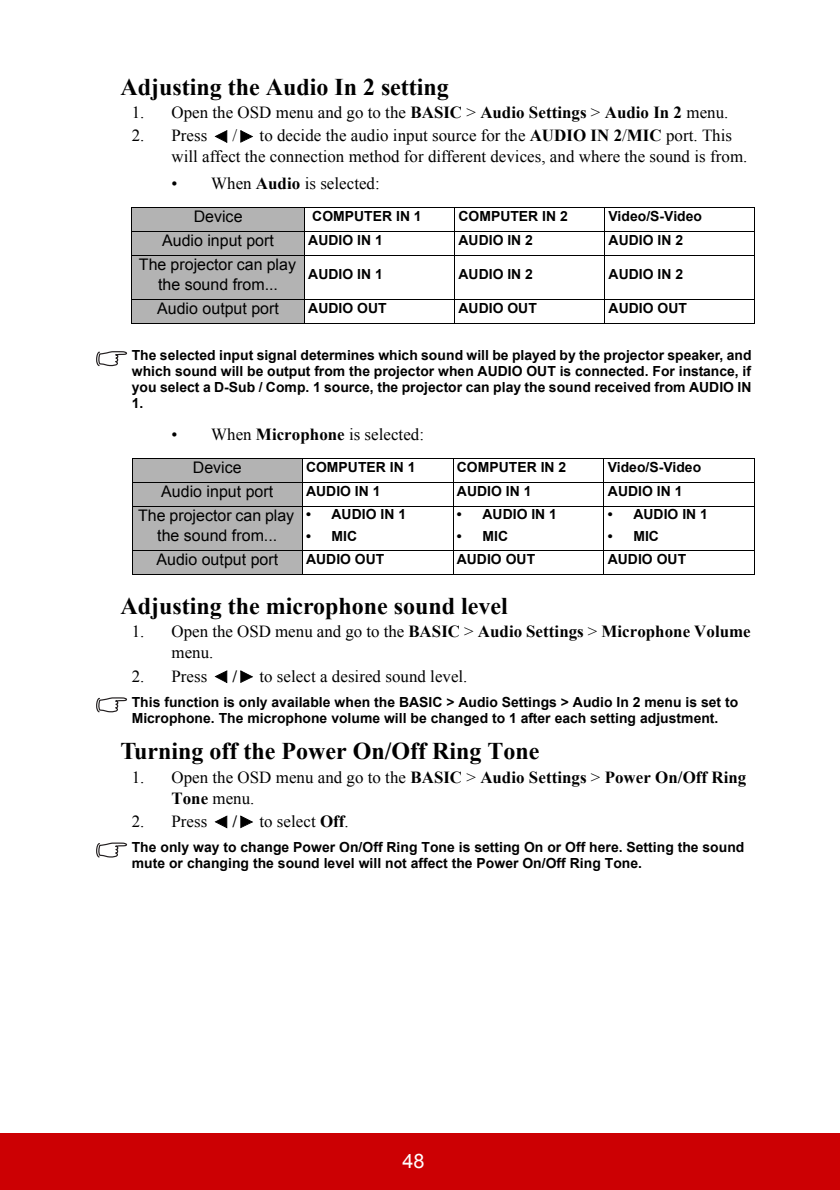
<style>
.page{position:relative;width:840px;height:1190px;background:#fff}
.page>*{position:absolute;margin:0;border:0;box-sizing:border-box;transform-origin:0 0}
.t1{font:700 24px "Times New Roman";color:#000}
.t2{font:20px "Arial";color:#fff}
.t3{font:17px/21px "Times New Roman";letter-spacing:.005em;color:#000}
.t4{font:700 17px/21px "Times New Roman";letter-spacing:.005em;color:#000}
.t5{font:16px/20px "Arial";color:#000;text-align:center}
.t6{font:700 14px/16px "Arial";color:#000}
.s1{font-weight:700}
.s2{font-weight:400}
</style>
<div class="page">
<div style="left:0;top:1133px;width:839px;height:57px;background:#cc0003"></div>
<div style="left:132px;top:207px;width:172px;height:24px;background:#b3b3b3"></div>
<div style="left:132px;top:231px;width:172px;height:24px;background:#b3b3b3"></div>
<div style="left:132px;top:255px;width:172px;height:44px;background:#b3b3b3"></div>
<div style="left:132px;top:299px;width:172px;height:24px;background:#b3b3b3"></div>
<div style="left:133px;top:458px;width:169px;height:24px;background:#b3b3b3"></div>
<div style="left:133px;top:482px;width:169px;height:24px;background:#b3b3b3"></div>
<div style="left:133px;top:506px;width:169px;height:44px;background:#b3b3b3"></div>
<div style="left:133px;top:550px;width:169px;height:24px;background:#b3b3b3"></div>
<hr style="left:132px;top:207px;width:1px;height:116px;background:#000">
<hr style="left:304px;top:207px;width:1px;height:116px;background:#000">
<hr style="left:454px;top:207px;width:1px;height:116px;background:#000">
<hr style="left:604px;top:207px;width:1px;height:116px;background:#000">
<hr style="left:755px;top:207px;width:1px;height:116px;background:#000">
<hr style="left:132px;top:207px;width:623px;height:1px;background:#000">
<hr style="left:132px;top:231px;width:623px;height:1px;background:#000">
<hr style="left:132px;top:255px;width:623px;height:1px;background:#000">
<hr style="left:132px;top:299px;width:623px;height:1px;background:#000">
<hr style="left:132px;top:323px;width:623px;height:1px;background:#000">
<hr style="left:132px;top:458px;width:1px;height:116px;background:#000">
<hr style="left:302px;top:458px;width:1px;height:116px;background:#000">
<hr style="left:453px;top:458px;width:1px;height:116px;background:#000">
<hr style="left:604px;top:458px;width:1px;height:116px;background:#000">
<hr style="left:755px;top:458px;width:1px;height:116px;background:#000">
<hr style="left:132px;top:458px;width:623px;height:1px;background:#000">
<hr style="left:132px;top:482px;width:623px;height:1px;background:#000">
<hr style="left:132px;top:506px;width:623px;height:1px;background:#000">
<hr style="left:132px;top:550px;width:623px;height:1px;background:#000">
<hr style="left:132px;top:574px;width:623px;height:1px;background:#000">
<svg style="left:215px;top:130px;width:12px;height:13px"></svg>
<svg style="left:240px;top:130px;width:13px;height:13px"></svg>
<svg style="left:96px;top:351px;width:31px;height:15px"></svg>
<svg style="left:215px;top:670px;width:12px;height:13px"></svg>
<svg style="left:240px;top:670px;width:13px;height:13px"></svg>
<svg style="left:96px;top:697px;width:31px;height:15px"></svg>
<svg style="left:215px;top:815px;width:12px;height:13px"></svg>
<svg style="left:240px;top:815px;width:13px;height:13px"></svg>
<svg style="left:96px;top:842px;width:31px;height:16px"></svg>
<h1 class="t1" style="left:120px;top:73px;width:330px">Adjusting the Audio In 2 setting</h1>
<p class="t3" style="left:132px;top:102px;width:598px">1. Open the OSD menu and go to the <span class="s1">BASIC</span> &gt; <span class="s1">Audio Settings</span> &gt; <span class="s1">Audio In 2</span> menu.</p>
<p class="t3" style="left:132px;top:125px;width:77px">2. Press</p>
<p class="t3" style="left:233px;top:125px;width:6px">/</p>
<p class="t3" style="left:171px;top:125px;width:577px;text-indent:88px">to decide the audio input source for the <span class="s1">AUDIO IN 2</span>/<span class="s1">MIC</span> port. This will affect the connection method for different devices, and where the sound is from.</p>
<p class="t3" style="left:171px;top:173px;width:210px">• When <span class="s1">Audio</span> is selected:</p>
<p class="t5" style="left:194px;top:206px;width:50px">Device</p>
<p class="t6" style="left:312px;top:209px;width:111px">COMPUTER IN 1</p>
<p class="t6" style="left:458px;top:209px;width:111px">COMPUTER IN 2</p>
<p class="t6" style="left:609px;top:209px;width:95px">Video/S-Video</p>
<p class="t5" style="left:162px;top:230px;width:113px">Audio input port</p>
<p class="t6" style="left:308px;top:233px;width:76px">AUDIO IN 1</p>
<p class="t6" style="left:459px;top:233px;width:76px">AUDIO IN 2</p>
<p class="t6" style="left:609px;top:233px;width:76px">AUDIO IN 2</p>
<p class="t5" style="left:139px;top:254px;width:159px">The projector can play the sound from...</p>
<p class="t6" style="left:308px;top:267px;width:76px">AUDIO IN 1</p>
<p class="t6" style="left:459px;top:267px;width:76px">AUDIO IN 2</p>
<p class="t6" style="left:609px;top:267px;width:76px">AUDIO IN 2</p>
<p class="t5" style="left:157px;top:298px;width:123px">Audio output port</p>
<p class="t6" style="left:308px;top:301px;width:80px">AUDIO OUT</p>
<p class="t6" style="left:459px;top:301px;width:80px">AUDIO OUT</p>
<p class="t6" style="left:609px;top:301px;width:80px">AUDIO OUT</p>
<p class="t6" style="left:132px;top:348px;width:621px;text-align:justify">The selected input signal determines which sound will be played by the projector speaker, and which sound will be output from the projector when AUDIO OUT is connected. For instance, if you select a D-Sub / Comp. 1 source, the projector can play the sound received from AUDIO IN 1.</p>
<p class="t3" style="left:171px;top:424px;width:254px">• When <span class="s1">Microphone</span> is selected:</p>
<p class="t5" style="left:193px;top:457px;width:50px">Device</p>
<p class="t6" style="left:306px;top:460px;width:111px">COMPUTER IN 1</p>
<p class="t6" style="left:457px;top:460px;width:111px">COMPUTER IN 2</p>
<p class="t6" style="left:608px;top:460px;width:95px">Video/S-Video</p>
<p class="t5" style="left:161px;top:481px;width:114px">Audio input port</p>
<p class="t6" style="left:306px;top:484px;width:76px">AUDIO IN 1</p>
<p class="t6" style="left:457px;top:484px;width:76px">AUDIO IN 1</p>
<p class="t6" style="left:608px;top:484px;width:76px">AUDIO IN 1</p>
<p class="t5" style="left:138px;top:505px;width:158px">The projector can play the sound from...</p>
<p class="t6" style="left:306px;top:507px;width:102px">• AUDIO IN 1</p>
<p class="t6" style="left:457px;top:507px;width:102px">• AUDIO IN 1</p>
<p class="t6" style="left:457px;top:529px;width:53px">• MIC</p>
<p class="t6" style="left:608px;top:507px;width:102px">• AUDIO IN 1</p>
<p class="t6" style="left:608px;top:529px;width:53px">• MIC</p>
<p class="t6" style="left:306px;top:529px;width:53px">• MIC</p>
<p class="t5" style="left:156px;top:549px;width:123px">Audio output port</p>
<p class="t6" style="left:306px;top:552px;width:80px">AUDIO OUT</p>
<p class="t6" style="left:457px;top:552px;width:80px">AUDIO OUT</p>
<p class="t6" style="left:608px;top:552px;width:80px">AUDIO OUT</p>
<h1 class="t1" style="left:120px;top:593px;width:389px">Adjusting the microphone sound level</h1>
<p class="t4" style="left:171px;top:621px;width:581px;text-indent:-40px"><span class="s2">1. Open the OSD menu and go to the</span> BASIC <span class="s2">&gt;</span> Audio Settings <span class="s2">&gt;</span> Microphone Volume <span class="s2">menu.</span></p>
<p class="t3" style="left:132px;top:665px;width:77px">2. Press</p>
<p class="t4" style="left:233px;top:665px;width:6px">/</p>
<p class="t3" style="left:260px;top:665px;width:209px">to select a desired sound level.</p>
<p class="t6" style="left:132px;top:694px;width:608px">This function is only available when the BASIC &gt; Audio Settings &gt; Audio In 2 menu is set to<br>Microphone. The microphone volume will be changed to 1 after each setting adjustment.</p>
<h1 class="t1" style="left:120px;top:738px;width:420px">Turning off the Power On/Off Ring Tone</h1>
<p class="t4" style="left:171px;top:766px;width:576px;text-indent:-40px"><span class="s2">1. Open the OSD menu and go to the</span> BASIC <span class="s2">&gt;</span> Audio Settings <span class="s2">&gt;</span> Power On/Off Ring<br>Tone <span class="s2">menu.</span></p>
<p class="t3" style="left:132px;top:811px;width:77px">2. Press</p>
<p class="t4" style="left:233px;top:811px;width:6px">/</p>
<p class="t3" style="left:260px;top:811px;width:91px">to select <span class="s1">Off</span>.</p>
<p class="t6" style="left:132px;top:839px;width:614px">The only way to change Power On/Off Ring Tone is setting On or Off here. Setting the sound mute or changing the sound level will not affect the Power On/Off Ring Tone.</p>
<h2 class="t2" style="left:402px;top:1150px;width:24px">48</h2>
</div>
